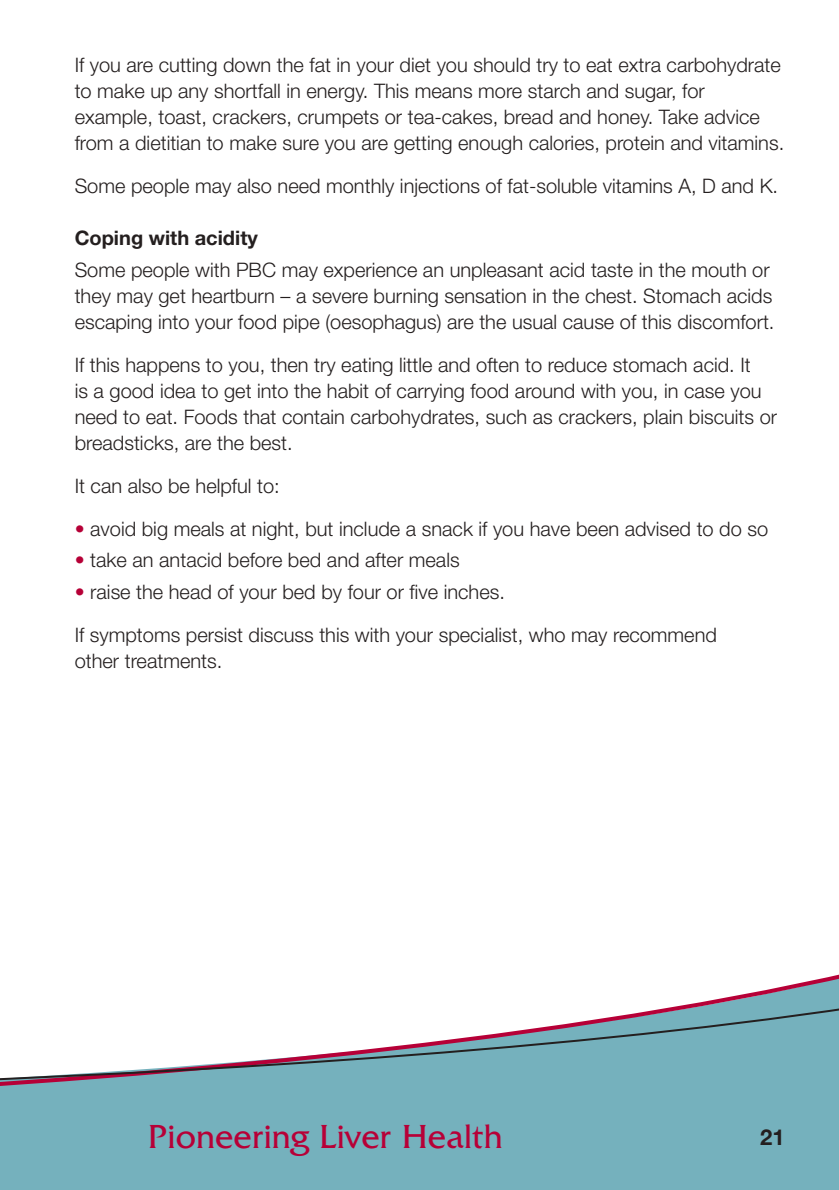
<style>
.page{position:relative;width:839px;height:1190px;background:#fff}
.page>*{position:absolute;margin:0;border:0;box-sizing:border-box;transform-origin:0 0}
.t1{font:34px "Friz Quadrata IT Cby BT";color:#b70037}
.t2{font:34px "Friz Quadrata";color:#b60037}
.t3{font:700 22px "Helvetica Neue";color:#241f1f}
.t4{font:300 20px/26px "Helvetica Neue";color:#241f1f}
.t5{font:700 20px "Helvetica Neue";color:#241f1f}
.s1{color:#b60037}
</style>
<div class="page">
<div style="left:0;top:1120px;width:838px;height:70px;background:#75b1bd"></div>
<svg style="left:0;top:975px;width:838px;height:145px"></svg>
<svg style="left:0;top:1004px;width:838px;height:96px"></svg>
<div style="left:148px;top:1122px;width:407px;height:51px;background:#75b1bd"></div>
<p class="t4" style="left:75px;top:51px;width:710px">If you are cutting down the fat in your diet you should try to eat extra carbohydrate to make up any shortfall in energy. This means more starch and sugar, for example, toast, crackers, crumpets or tea-cakes, bread and honey. Take advice from a dietitian to make sure you are getting enough calories, protein and vitamins.</p>
<p class="t4" style="left:75px;top:172px;width:704px">Some people may also need monthly injections of fat-soluble vitamins A, D and K.</p>
<p class="t5" style="left:75px;top:225px;width:184px">Coping with acidity</p>
<p class="t4" style="left:75px;top:256px;width:701px">Some people with PBC may experience an unpleasant acid taste in the mouth or they may get heartburn – a severe burning sensation in the chest. Stomach acids escaping into your food pipe (oesophagus) are the usual cause of this discomfort.</p>
<p class="t4" style="left:75px;top:351px;width:703px">If this happens to you, then try eating little and often to reduce stomach acid. It<br>is a good idea to get into the habit of carrying food around with you, in case you need to eat. Foods that contain carbohydrates, such as crackers, plain biscuits or breadsticks, are the best.</p>
<p class="t4" style="left:75px;top:472px;width:206px">It can also be helpful to:</p>
<p class="t4" style="left:75px;top:515px;width:694px"><span class="s1">•</span> avoid big meals at night, but include a snack if you have been advised to do so</p>
<p class="t4" style="left:75px;top:547px;width:386px"><span class="s1">•</span> take an antacid before bed and after meals</p>
<p class="t4" style="left:75px;top:570px;width:643px;line-height:43px"><span class="s1">•</span> raise the head of your bed by four or five inches.<br>If symptoms persist discuss this with your specialist, who may recommend</p>
<p class="t4" style="left:75px;top:647px;width:149px">other treatments.</p>
<h1 class="t1" style="left:148px;top:1116px;width:356px">Pioneering Liver Health</h1>
<p class="t3" style="left:759px;top:1123px;width:26px">21</p>
<h1 class="t2" style="left:148px;top:1118px;width:309px">Fighting liver disease</h1>
</div>
